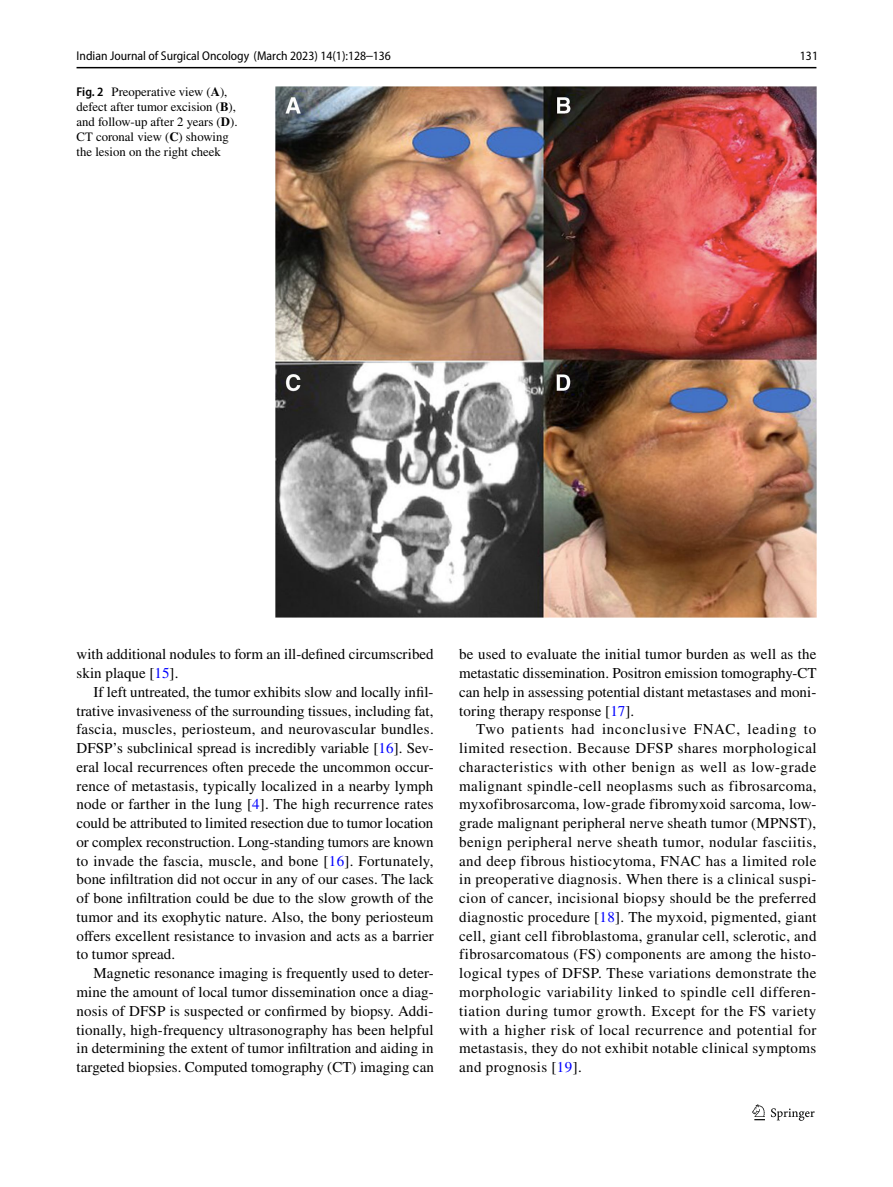
<style>
.page{position:relative;width:893px;height:1187px;background:#fff}
.page>*{position:absolute;margin:0;border:0;box-sizing:border-box;transform-origin:0 0}
.t1{font:15px/18.8px "STIX Regular 2";letter-spacing:.005em;color:#000;text-align:justify}
.t2{font:12.75px/15px "STIX Regular 2";color:#000}
.t3{font:semi-condensed 12.75px "Myriad Pro";color:#000}
.t4{font:semi-condensed 12.75px "Wpglkc Myriad Pro";color:#000}
.s1{font-family:"Myriad Pro Semi Cn 2";font-stretch:normal}
.s2{font-family:"STIX";font-stretch:normal;font-size:16.35px}
.s3{font-family:"Myriad Pro";font-weight:600;font-stretch:semi-condensed}
.s4{font-family:"STIX";font-weight:700}
.s5{color:#00f}
</style>
<div class="page">
<hr style="left:77px;top:67px;width:739px;height:1px;background:#000">
<img style="left:275px;top:87px;width:541px;height:530px">
<svg style="left:752px;top:1104px;width:13px;height:16px"></svg>
<svg style="left:771px;top:1108px;width:44px;height:12px"></svg>
<p class="t3" style="left:77px;top:49px;width:316px">Indian Journal of Surgical Oncology <span class="s1">(March 2023) 14(1):128</span><span class="s2">–</span><span class="s1">136</span></p>
<p class="t2" style="left:77px;top:85px;width:162px"><span class="s3">Fig. 2</span> Preoperative view (<span class="s4">A</span>), defect after tumor excision (<span class="s4">B</span>), and follow-up after 2 years (<span class="s4">D</span>).<br>CT coronal view (<span class="s4">C</span>) showing the lesion on the right cheek</p>
<p class="t4" style="left:800px;top:51px;width:20px">131</p>
<p class="t1" style="left:77px;top:646px;width:359px">with additional nodules to form an ill-defined circumscribed skin plaque [<span class="s5">15</span>].</p>
<p class="t1" style="left:77px;top:683px;width:359px;text-indent:17px">If left untreated, the tumor exhibits slow and locally infil&shy;trative invasiveness of the surrounding tissues, including fat, fascia, muscles, periosteum, and neurovascular bundles.<br>DFSP’s subclinical spread is incredibly variable [<span class="s5">16</span>]. Sev&shy;eral local recurrences often precede the uncommon occur&shy;rence of metastasis, typically localized in a nearby lymph node or farther in the lung [<span class="s5">4</span>]. The high recurrence rates could be attributed to limited resection due to tumor location or complex reconstruction. Long-standing tumors are known to invade the fascia, muscle, and bone [<span class="s5">16</span>]. Fortunately, bone infiltration did not occur in any of our cases. The lack of bone infiltration could be due to the slow growth of the tumor and its exophytic nature. Also, the bony periosteum offers excellent resistance to invasion and acts as a barrier to tumor spread.</p>
<p class="t1" style="left:77px;top:964px;width:359px;text-indent:17px">Magnetic resonance imaging is frequently used to deter&shy;mine the amount of local tumor dissemination once a diag&shy;nosis of DFSP is suspected or confirmed by biopsy. Addi&shy;tionally, high-frequency ultrasonography has been helpful in determining the extent of tumor infiltration and aiding in targeted biopsies. Computed tomography (CT) imaging can</p>
<p class="t1" style="left:459px;top:646px;width:359px">be used to evaluate the initial tumor burden as well as the metastatic dissemination. Positron emission tomography-CT can help in assessing potential distant metastases and moni&shy;toring therapy response [<span class="s5">17</span>].</p>
<p class="t1" style="left:459px;top:721px;width:359px;text-indent:17px">Two patients had inconclusive FNAC, leading to limited resection. Because DFSP shares morphological characteristics with other benign as well as low-grade malignant spindle-cell neoplasms such as fibrosarcoma, myxofibrosarcoma, low-grade fibromyxoid sarcoma, low&shy;grade malignant peripheral nerve sheath tumor (MPNST), benign peripheral nerve sheath tumor, nodular fasciitis, and deep fibrous histiocytoma, FNAC has a limited role in preoperative diagnosis. When there is a clinical suspi&shy;cion of cancer, incisional biopsy should be the preferred diagnostic procedure [<span class="s5">18</span>]. The myxoid, pigmented, giant cell, giant cell fibroblastoma, granular cell, sclerotic, and fibrosarcomatous (FS) components are among the histo&shy;logical types of DFSP. These variations demonstrate the morphologic variability linked to spindle cell differen&shy;tiation during tumor growth. Except for the FS variety with a higher risk of local recurrence and potential for metastasis, they do not exhibit notable clinical symptoms and prognosis [<span class="s5">19</span>].</p>
</div>
